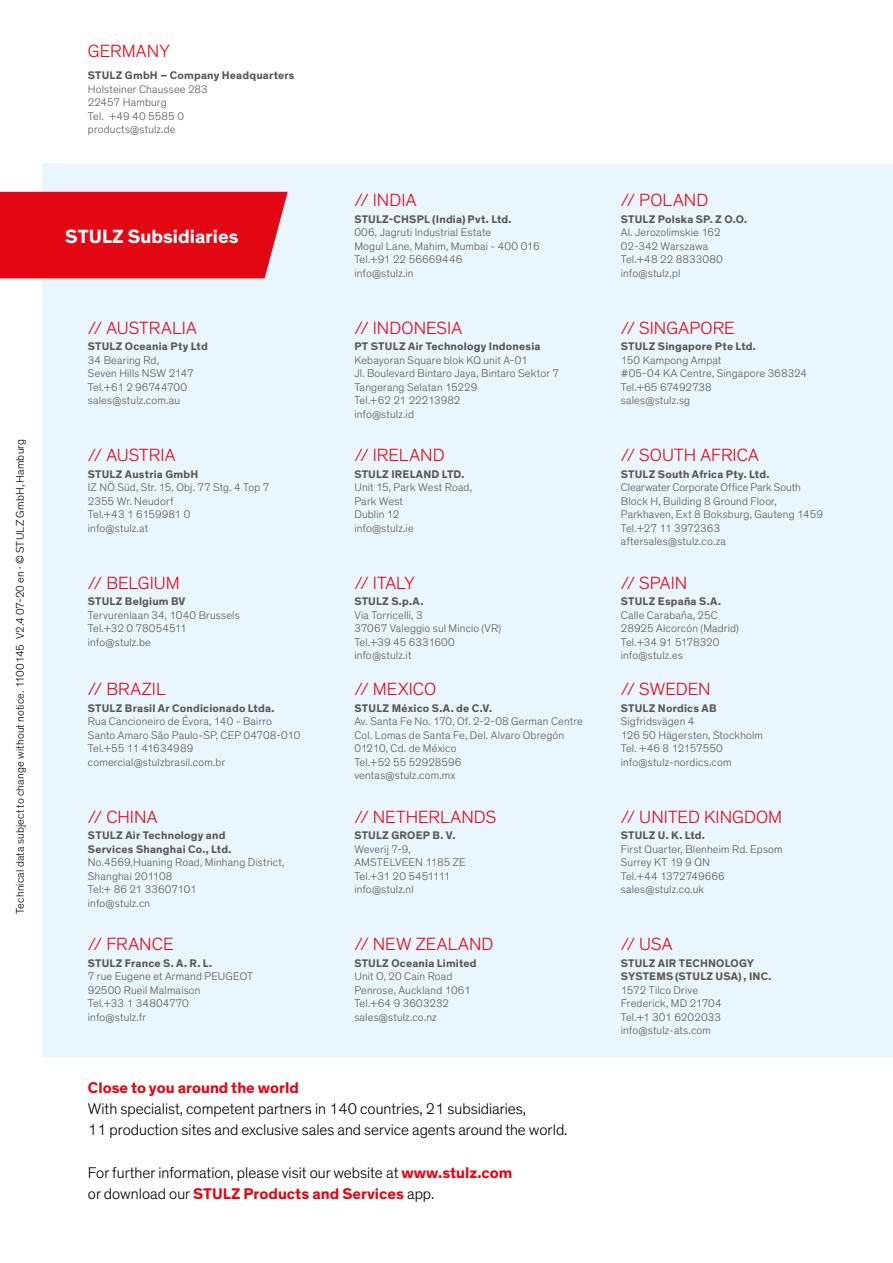
<style>
.page{position:relative;width:893px;height:1263px;background:#fff}
.page>*{position:absolute;margin:0;border:0;box-sizing:border-box;transform-origin:0 0}
.t1{font:700 19.5px "Theinhardt";color:#fff}
.t2{font:300 18px "Theinhardt";letter-spacing:.005em;color:#e30613}
.t3{font:300 15.75px/21.3px "Theinhardt";color:#000}
.t4{font:700 15.75px "Theinhardt";color:#e30613}
.t5{font:300 11.25px/13.5px "Theinhardt";letter-spacing:.015em;color:#575756}
.t6{font:700 11.25px/13.5px "Theinhardt";letter-spacing:.02em;color:#575756}
.t7{font:300 11.25px "Theinhardt";letter-spacing:.015em;color:#000}
.s1{font-weight:700;color:#e30613}
</style>
<div class="page">
<div style="left:43px;top:164px;width:850px;height:893px;background:#eaf6fe"></div>
<div style="left:0;top:192px;width:288px;height:86px;background:#e30613"></div>
<p class="t7" style="left:13px;top:914px;width:476px;rotate:-90deg">Technical data subject to change without notice. 1100145 V2.4 07-20 en · © STULZ GmbH, Hamburg</p>
<h2 class="t2" style="left:88px;top:41px;width:83px">GERMANY</h2>
<p class="t6" style="left:88px;top:69px;width:208px">STULZ GmbH – Company Headquarters</p>
<p class="t5" style="left:88px;top:83px;width:122px">Holsteiner Chaussee 283<br>22457 Hamburg<br>Tel. +49 40 5585 0 products@stulz.de</p>
<h1 class="t1" style="left:65px;top:224px;width:175px">STULZ Subsidiaries</h1>
<h2 class="t2" style="left:88px;top:317px;width:110px">// AUSTRALIA</h2>
<p class="t6" style="left:88px;top:340px;width:121px">STULZ Oceania Pty Ltd</p>
<p class="t5" style="left:88px;top:353px;width:107px">34 Bearing Rd,<br>Seven Hills NSW 2147<br>Tel. +61 2 96744700 sales@stulz.com.au</p>
<h2 class="t2" style="left:88px;top:445px;width:89px">// AUSTRIA</h2>
<p class="t6" style="left:88px;top:468px;width:112px">STULZ Austria GmbH</p>
<p class="t5" style="left:88px;top:481px;width:183px">IZ NÖ Süd, Str. 15, Obj. 77 Stg. 4 Top 7<br>2355 Wr. Neudorf<br>Tel. +43 1 6159981 0<br>info@stulz.at</p>
<h2 class="t2" style="left:88px;top:572px;width:93px">// BELGIUM</h2>
<p class="t6" style="left:88px;top:595px;width:99px">STULZ Belgium BV</p>
<p class="t5" style="left:88px;top:609px;width:153px">Tervurenlaan 34, 1040 Brussels<br>Tel. +32 0 78054511 info@stulz.be</p>
<h2 class="t2" style="left:88px;top:679px;width:79px">// BRAZIL</h2>
<p class="t6" style="left:88px;top:701px;width:188px">STULZ Brasil Ar Condicionado Ltda.</p>
<p class="t5" style="left:88px;top:715px;width:214px">Rua Cancioneiro de Évora, 140 - Bairro<br>Santo Amaro São Paulo-SP, CEP 04708-010<br>Tel. +55 11 41634989 comercial@stulzbrasil.com.br</p>
<h2 class="t2" style="left:88px;top:806px;width:71px">// CHINA</h2>
<p class="t6" style="left:88px;top:829px;width:145px">STULZ Air Technology and<br>Services Shanghai Co., Ltd.</p>
<p class="t5" style="left:88px;top:856px;width:198px">No.4569,Huaning Road, Minhang District,<br>Shanghai 201108<br>Tel: + 86 21 33607101<br>info@stulz.cn</p>
<h2 class="t2" style="left:88px;top:934px;width:87px">// FRANCE</h2>
<p class="t6" style="left:88px;top:957px;width:126px">STULZ France S. A. R. L.</p>
<p class="t5" style="left:88px;top:970px;width:167px">7 rue Eugene et Armand PEUGEOT<br>92500 Rueil Malmaison<br>Tel. +33 1 34804770<br>info@stulz.fr</p>
<h2 class="t2" style="left:354px;top:190px;width:64px">// INDIA</h2>
<p class="t6" style="left:354px;top:212px;width:159px">STULZ-CHSPL (India) Pvt. Ltd.</p>
<p class="t5" style="left:354px;top:226px;width:187px">006, Jagruti Industrial Estate<br>Mogul Lane, Mahim, Mumbai - 400 016<br>Tel. +91 22 56669446<br>info@stulz.in</p>
<h2 class="t2" style="left:354px;top:317px;width:109px">// INDONESIA</h2>
<p class="t6" style="left:354px;top:340px;width:188px">PT STULZ Air Technology Indonesia</p>
<p class="t5" style="left:354px;top:353px;width:206px">Kebayoran Square blok KQ unit A-01<br>Jl. Boulevard Bintaro Jaya, Bintaro Sektor 7<br>Tangerang Selatan 15229<br>Tel. +62 21 22213982<br>info@stulz.id</p>
<h2 class="t2" style="left:354px;top:445px;width:92px">// IRELAND</h2>
<p class="t6" style="left:354px;top:468px;width:112px">STULZ IRELAND LTD.</p>
<p class="t5" style="left:354px;top:481px;width:119px">Unit 15, Park West Road,<br>Park West<br>Dublin 12<br>info@stulz.ie</p>
<h2 class="t2" style="left:354px;top:572px;width:62px">// ITALY</h2>
<p class="t6" style="left:354px;top:595px;width:71px">STULZ S.p.A.</p>
<p class="t5" style="left:354px;top:609px;width:148px">Via Torricelli, 3<br>37067 Valeggio sul Mincio (VR)<br>Tel. +39 45 6331600 info@stulz.it</p>
<h2 class="t2" style="left:354px;top:679px;width:83px">// MEXICO</h2>
<p class="t6" style="left:354px;top:701px;width:139px">STULZ México S.A. de C.V.</p>
<p class="t5" style="left:354px;top:715px;width:230px">Av. Santa Fe No. 170, Of. 2-2-08 German Centre<br>Col. Lomas de Santa Fe, Del. Alvaro Obregón<br>01210, Cd. de México<br>Tel. +52 55 52928596<br>ventas@stulz.com.mx</p>
<h2 class="t2" style="left:354px;top:806px;width:143px">// NETHERLANDS</h2>
<p class="t6" style="left:354px;top:829px;width:103px">STULZ GROEP B. V.</p>
<p class="t5" style="left:354px;top:842px;width:113px">Weverij 7-9,<br>AMSTELVEEN 1185 ZE<br>Tel. +31 20 5451111 info@stulz.nl</p>
<h2 class="t2" style="left:354px;top:934px;width:141px">// NEW ZEALAND</h2>
<p class="t6" style="left:354px;top:957px;width:124px">STULZ Oceania Limited</p>
<p class="t5" style="left:354px;top:970px;width:118px">Unit O, 20 Cain Road<br>Penrose, Auckland 1061<br>Tel. +64 9 3603232 sales@stulz.co.nz</p>
<h3 class="t4" style="left:88px;top:1078px;width:212px">Close to you around the world</h3>
<h3 class="t3" style="left:88px;top:1098px;width:481px">With specialist, competent partners in 140 countries, 21 subsidiaries,<br>11 production sites and exclusive sales and service agents around the world.</h3>
<h3 class="t3" style="left:88px;top:1162px;width:426px">For further information, please visit our website at <span class="s1">www.stulz.com </span>or download our <span class="s1">STULZ Products and Services</span> app.</h3>
<h2 class="t2" style="left:621px;top:190px;width:89px">// POLAND</h2>
<p class="t6" style="left:621px;top:212px;width:128px">STULZ Polska SP. Z O.O.</p>
<p class="t5" style="left:621px;top:226px;width:104px">Al. Jerozolimskie 162<br>02-342 Warszawa<br>Tel. +48 22 8833080 info@stulz.pl</p>
<h2 class="t2" style="left:621px;top:317px;width:115px">// SINGAPORE</h2>
<p class="t6" style="left:621px;top:340px;width:136px">STULZ Singapore Pte Ltd.</p>
<p class="t5" style="left:621px;top:353px;width:188px">150 Kampong Ampat<br>#05-04 KA Centre, Singapore 368324<br>Tel. +65 67492738<br>sales@stulz.sg</p>
<h2 class="t2" style="left:621px;top:445px;width:140px">// SOUTH AFRICA</h2>
<p class="t6" style="left:621px;top:468px;width:150px">STULZ South Africa Pty. Ltd.</p>
<p class="t5" style="left:621px;top:481px;width:204px">Clearwater Corporate Office Park South<br>Block H, Building 8 Ground Floor,<br>Parkhaven, Ext 8 Boksburg, Gauteng 1459<br>Tel. +27 11 3972363 aftersales@stulz.co.za</p>
<h2 class="t2" style="left:621px;top:572px;width:68px">// SPAIN</h2>
<p class="t6" style="left:621px;top:595px;width:102px">STULZ España S.A.</p>
<p class="t5" style="left:621px;top:609px;width:120px">Calle Carabaña, 25C<br>28925 Alcorcón (Madrid)<br>Tel. +34 91 5178320 info@stulz.es</p>
<h2 class="t2" style="left:621px;top:679px;width:91px">// SWEDEN</h2>
<p class="t6" style="left:621px;top:701px;width:97px">STULZ Nordics AB</p>
<p class="t5" style="left:621px;top:715px;width:144px">Sigfridsvägen 4<br>126 50 Hägersten, Stockholm<br>Tel. +46 8 12157550 info@stulz-nordics.com</p>
<h2 class="t2" style="left:621px;top:806px;width:163px">// UNITED KINGDOM</h2>
<p class="t6" style="left:621px;top:829px;width:86px">STULZ U. K. Ltd.</p>
<p class="t5" style="left:621px;top:842px;width:163px">First Quarter, Blenheim Rd. Epsom<br>Surrey KT 19 9 QN<br>Tel. +44 1372749666 sales@stulz.co.uk</p>
<h2 class="t2" style="left:621px;top:934px;width:53px">// USA</h2>
<p class="t6" style="left:621px;top:957px;width:152px">STULZ AIR TECHNOLOGY<br>SYSTEMS (STULZ USA) , INC.</p>
<p class="t5" style="left:621px;top:983px;width:102px">1572 Tilco Drive<br>Frederick, MD 21704<br>Tel. +1 301 6202033 info@stulz-ats.com</p>
</div>
